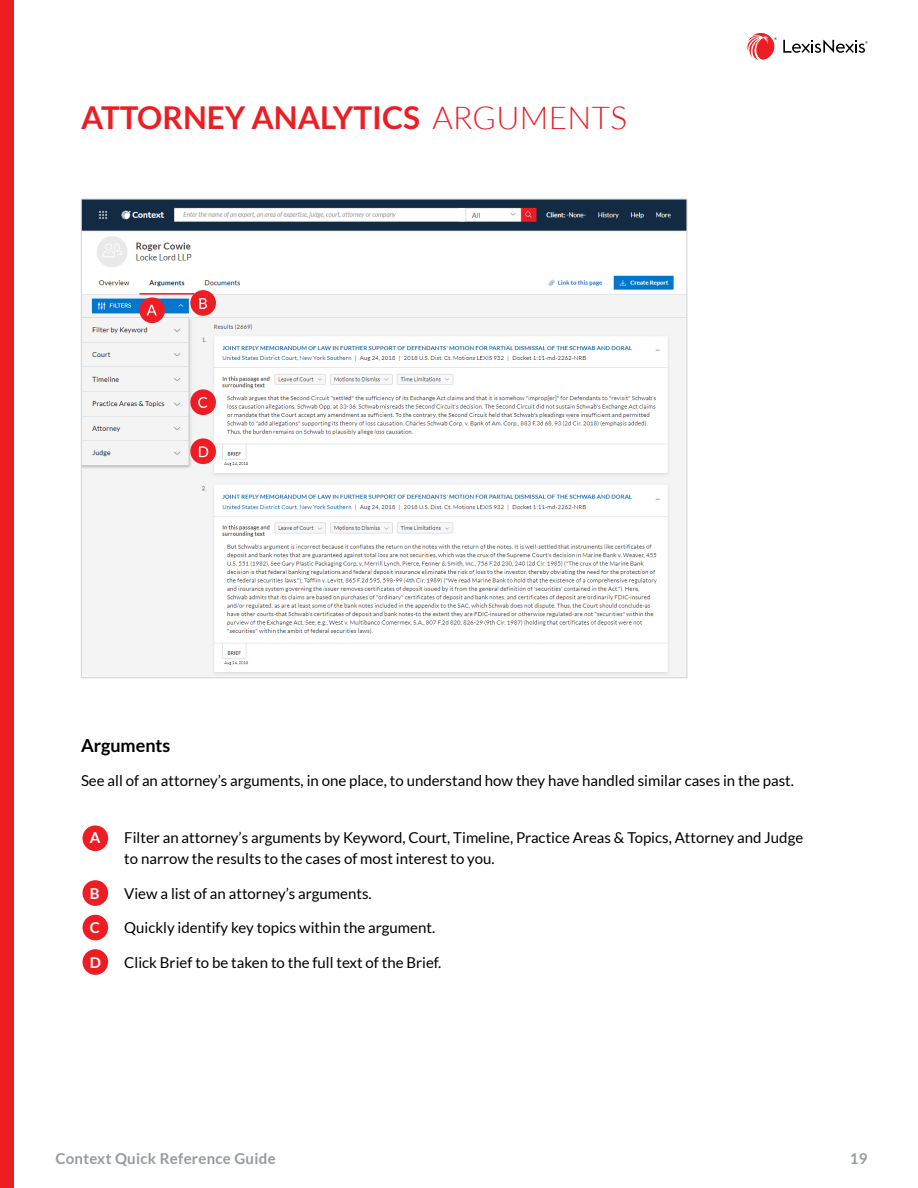
<style>
.page{position:relative;width:918px;height:1188px;background:#fff}
.page>*{position:absolute;margin:0;border:0;box-sizing:border-box;transform-origin:0 0}
.t1{font:700 31.5px "Lato";color:#ed1d24}
.t2{font:700 18px "Lato";color:#000}
.t3{font:15px/21px "Lato";color:#000}
.t4{font:700 15px "Lato";letter-spacing:.02em;color:#959b9d}
.t5{font:700 15px "Lato";color:#fff}
.s1{font-weight:300}
</style>
<div class="page">
<div style="left:0;top:0;width:14px;height:1188px;background:#ed1d24"></div>
<svg style="left:783px;top:40px;width:85px;height:13px"></svg>
<svg style="left:747px;top:32px;width:30px;height:28px"></svg>
<div style="left:82px;top:825px;width:26px;height:26px;background:#ed1d24;border-radius:50%"></div>
<div style="left:82px;top:880px;width:26px;height:26px;background:#ed1d24;border-radius:50%"></div>
<div style="left:82px;top:915px;width:26px;height:25px;background:#ed1d24;border-radius:50%"></div>
<div style="left:82px;top:949px;width:26px;height:26px;background:#ed1d24;border-radius:50%"></div>
<img style="left:83px;top:201px;width:602px;height:475px">
<div style="left:190px;top:389px;width:26px;height:26px;background:#ed1d24;border-radius:50%"></div>
<svg style="left:198px;top:397px;width:9px;height:11px"></svg>
<div style="left:190px;top:290px;width:26px;height:26px;background:#ed1d24;border-radius:50%"></div>
<svg style="left:199px;top:298px;width:8px;height:11px"></svg>
<div style="left:190px;top:438px;width:26px;height:26px;background:#ed1d24;border-radius:50%"></div>
<svg style="left:199px;top:446px;width:9px;height:11px"></svg>
<div style="left:139px;top:297px;width:26px;height:26px;background:#ed1d24;border-radius:50%"></div>
<svg style="left:147px;top:305px;width:10px;height:10px"></svg>
<h1 class="t1" style="left:81px;top:100px;width:547px">ATTORNEY ANALYTICS <span class="s1">ARGUMENTS</span></h1>
<p class="t2" style="left:81px;top:735px;width:91px">Arguments</p>
<p class="t3" style="left:81px;top:770px;width:715px">See all of an attorney’s arguments, in one place, to understand how they have handled similar cases in the past.</p>
<p class="t5" style="left:90px;top:829px;width:12px">A</p>
<p class="t3" style="left:124px;top:827px;width:680px">Filter an attorney’s arguments by Keyword, Court, Timeline, Practice Areas &amp; Topics, Attorney and Judge to narrow the results to the cases of most interest to you.</p>
<p class="t5" style="left:90px;top:885px;width:11px">B</p>
<p class="t3" style="left:124px;top:883px;width:249px">View a list of an attorney’s arguments.</p>
<p class="t5" style="left:90px;top:919px;width:12px">C</p>
<p class="t3" style="left:124px;top:917px;width:313px">Quickly identify key topics within the argument.</p>
<p class="t5" style="left:90px;top:954px;width:13px">D</p>
<p class="t3" style="left:124px;top:952px;width:319px">Click Brief to be taken to the full text of the Brief.</p>
<p class="t4" style="left:55px;top:1149px;width:222px">Context Quick Reference Guide</p>
<p class="t4" style="left:850px;top:1149px;width:19px">19</p>
</div>
